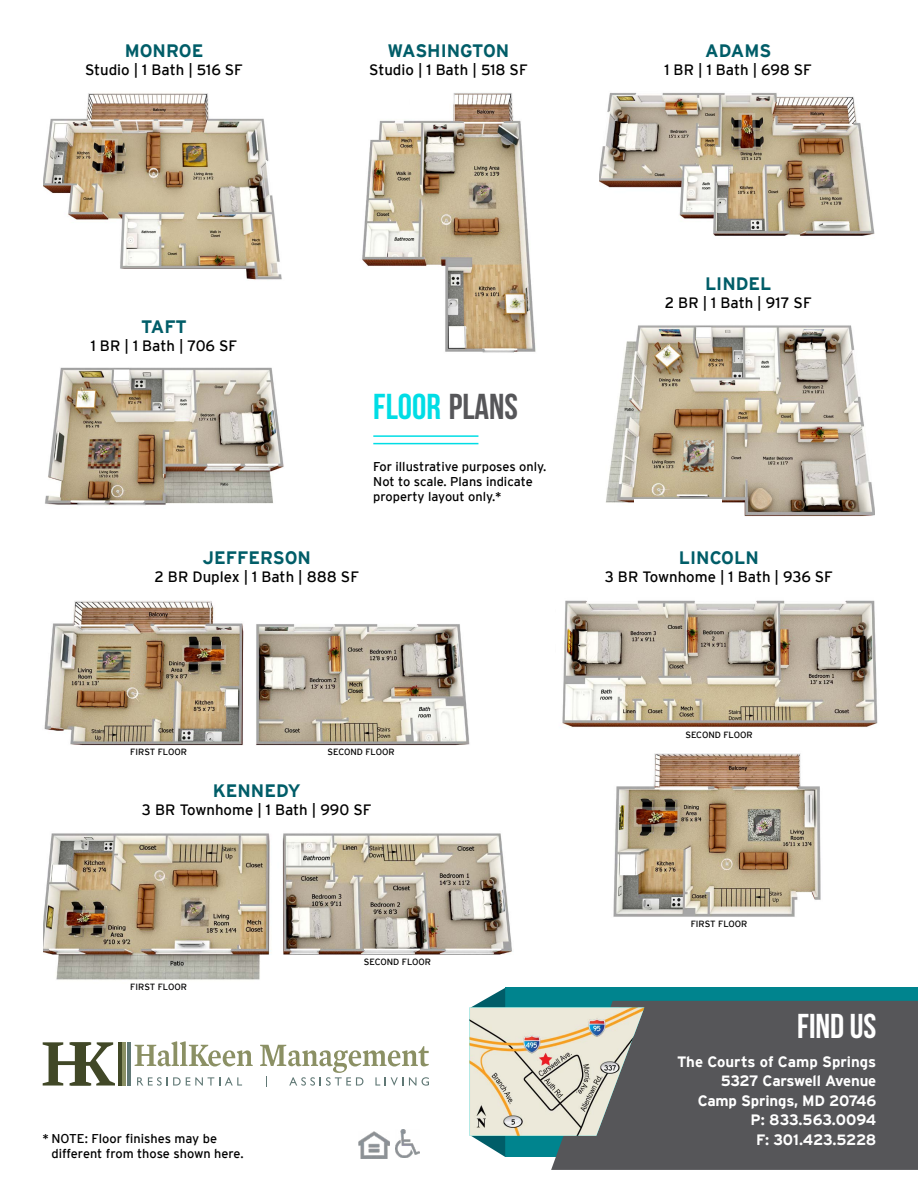
<style>
.page{position:relative;width:918px;height:1188px;background:#fff}
.page>*{position:absolute;margin:0;border:0;box-sizing:border-box;transform-origin:0 0}
.t1{font:36px "Bebas Neue";color:#00dde5}
.t2{font:34.5px "Bebas Neue";color:#fff}
.t3{font:700 18px "Interstate";color:#005d68}
.t4{font:15px "Interstate";color:#000}
.t5{font:700 15px/19.5px "Interstate";letter-spacing:-.01em;color:#fff;text-align:right}
.t6{font:12.75px/15.3px "Interstate";color:#000}
.t7{font:9px "Interstate";color:#000}
.s1{color:#565659}
</style>
<div class="page">
<div style="left:505px;top:988px;width:413px;height:169px;background:#00848e"></div>
<div style="left:551px;top:1001px;width:367px;height:169px;background:#565659"></div>
<svg style="left:471px;top:988px;width:173px;height:169px"></svg>
<img style="left:470px;top:1007px;width:174px;height:129px">
<img style="left:44px;top:93px;width:238px;height:187px">
<img style="left:45px;top:367px;width:239px;height:139px">
<img style="left:362px;top:93px;width:174px;height:260px">
<img style="left:599px;top:93px;width:276px;height:143px">
<img style="left:606px;top:325px;width:269px;height:192px">
<img style="left:44px;top:601px;width:426px;height:145px">
<img style="left:43px;top:833px;width:469px;height:147px">
<img style="left:562px;top:600px;width:316px;height:127px">
<div style="left:216px;top:88px;width:72px;height:23px;background:#fff"></div>
<div style="left:43px;top:264px;width:72px;height:23px;background:#fff"></div>
<hr style="left:373px;top:435px;width:105px;height:2px;background:#00dde5">
<hr style="left:373px;top:443px;width:105px;height:1px;background:#00dde5">
<div style="left:336px;top:90px;width:73px;height:23px;background:#fff"></div>
<div style="left:634px;top:499px;width:88px;height:25px;background:#fff"></div>
<div style="left:514px;top:89px;width:72px;height:22px;background:#fff"></div>
<svg style="left:43px;top:1042px;width:72px;height:44px"></svg>
<svg style="left:135px;top:1041px;width:118px;height:26px"></svg>
<hr style="left:119px;top:1042px;width:3px;height:44px;background:#414826">
<hr style="left:123px;top:1042px;width:3px;height:44px;background:#8b9064">
<hr style="left:127px;top:1042px;width:3px;height:44px;background:#607875">
<svg style="left:137px;top:1077px;width:105px;height:9px"></svg>
<svg style="left:260px;top:1045px;width:169px;height:42px"></svg>
<img style="left:395px;top:1130px;width:25px;height:27px">
<img style="left:358px;top:1131px;width:32px;height:27px">
<img style="left:613px;top:753px;width:208px;height:164px">
<p class="t3" style="left:125px;top:41px;width:80px">MONROE</p>
<p class="t4" style="left:85px;top:62px;width:159px">Studio | 1 Bath | 516 SF</p>
<p class="t3" style="left:388px;top:41px;width:123px">WASHINGTON</p>
<p class="t4" style="left:369px;top:62px;width:160px">Studio | 1 Bath | 518 SF</p>
<p class="t3" style="left:705px;top:41px;width:68px">ADAMS</p>
<p class="t4" style="left:664px;top:62px;width:149px">1 BR | 1 Bath | 698 SF</p>
<p class="t3" style="left:141px;top:317px;width:47px">TAFT</p>
<p class="t4" style="left:91px;top:337px;width:148px">1 BR | 1 Bath | 706 SF</p>
<h1 class="t1" style="left:373px;top:386px;width:146px">FLOOR <span class="s1">PLANS</span></h1>
<p class="t6" style="left:373px;top:459px;width:175px">For illustrative purposes only.<br>Not to scale. Plans indicate property layout only.*</p>
<p class="t3" style="left:202px;top:547px;width:110px">JEFFERSON</p>
<p class="t4" style="left:154px;top:568px;width:206px">2 BR Duplex | 1 Bath | 888 SF</p>
<p class="t7" style="left:130px;top:746px;width:58px">FIRST FLOOR</p>
<p class="t7" style="left:328px;top:746px;width:69px">SECOND FLOOR</p>
<p class="t3" style="left:213px;top:780px;width:89px">KENNEDY</p>
<p class="t4" style="left:142px;top:801px;width:231px">3 BR Townhome | 1 Bath | 990 SF</p>
<p class="t7" style="left:130px;top:981px;width:58px">FIRST FLOOR</p>
<p class="t6" style="left:52px;top:1130px;width:194px;text-indent:-9px">* NOTE: Floor finishes may be different from those shown here.</p>
<p class="t7" style="left:364px;top:957px;width:69px">SECOND FLOOR</p>
<p class="t3" style="left:705px;top:273px;width:68px">LINDEL</p>
<p class="t4" style="left:665px;top:294px;width:149px">2 BR | 1 Bath | 917 SF</p>
<p class="t3" style="left:679px;top:547px;width:81px">LINCOLN</p>
<p class="t4" style="left:605px;top:568px;width:230px">3 BR Townhome | 1 Bath | 936 SF</p>
<p class="t7" style="left:685px;top:729px;width:69px">SECOND FLOOR</p>
<p class="t7" style="left:691px;top:919px;width:58px">FIRST FLOOR</p>
<h2 class="t2" style="left:797px;top:1007px;width:81px">FIND US</h2>
<p class="t5" style="left:677px;top:1051px;width:201px">The Courts of Camp Springs<br>5327 Carswell Avenue<br>Camp Springs, MD 20746<br>P: 833.563.0094<br>F: 301.423.5228</p>
</div>
